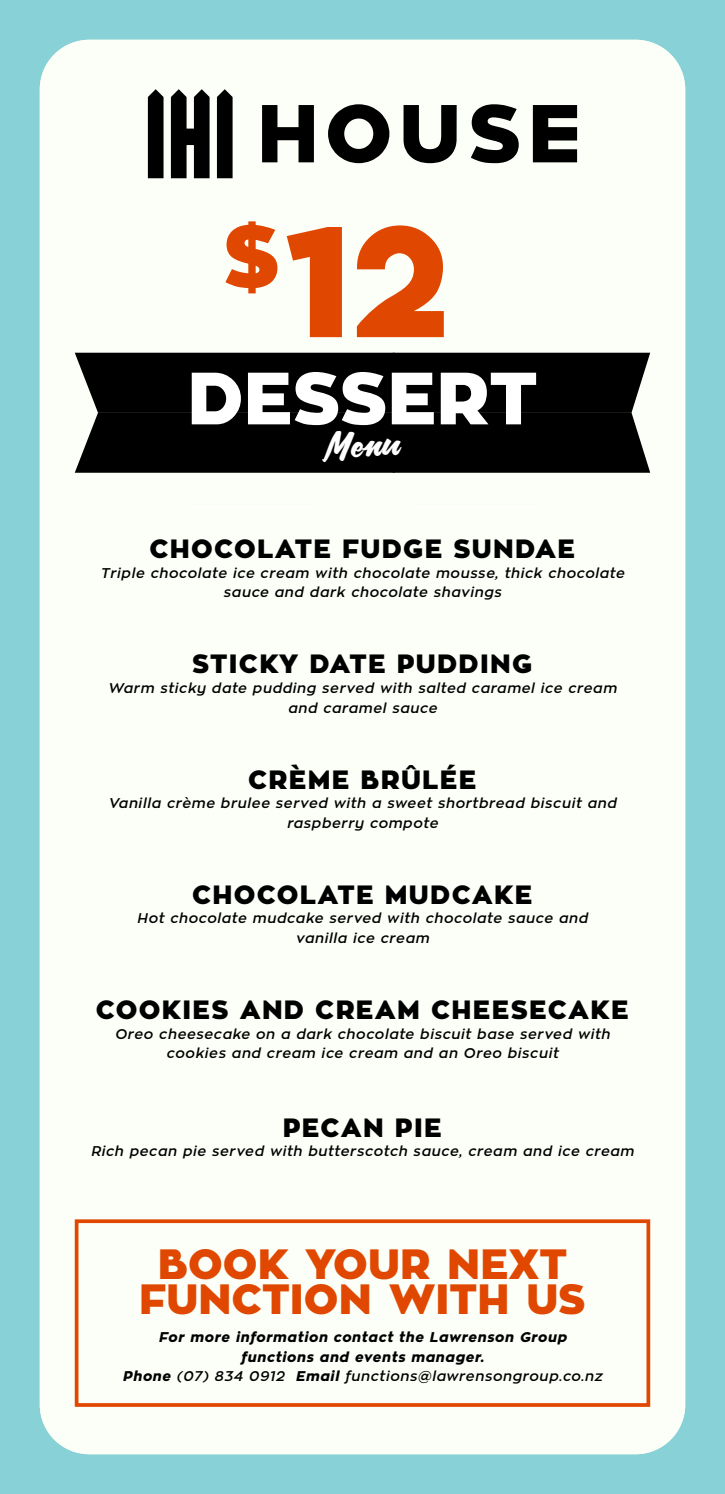
<style>
.page{position:relative;width:725px;height:1494px;background:#fff}
.page>*{position:absolute;margin:0;border:0;box-sizing:border-box;transform-origin:0 0}
.t1{font:900 156.1px "Zona Pro";color:#e04700}
.t2{font:900 73.15px "Zona Pro";color:#fff}
.t3{font:900 42px "Zona Pro";color:#e04700}
.t4{font:36.57px "Carosello";color:#fff}
.t5{font:900 26.25px "Zona Pro";letter-spacing:.05em;color:#000}
.t6{font:italic 600 14px/19.6px "Zona Pro";letter-spacing:.05em;color:#000;text-align:center}
.t7{font:italic 800 14px "Zona Pro";letter-spacing:.05em;color:#000}
.s1{font-weight:800}
</style>
<div class="page">
<div style="left:0;top:0;width:724px;height:1493px;background:#88d1d7"></div>
<div style="left:40px;top:40px;width:645px;height:1413px;background:#fcfff8;border-radius:50px"></div>
<svg style="left:148px;top:89px;width:15px;height:89px"></svg>
<svg style="left:171px;top:89px;width:38px;height:89px"></svg>
<svg style="left:217px;top:89px;width:15px;height:89px"></svg>
<svg style="left:262px;top:105px;width:52px;height:57px"></svg>
<svg style="left:328px;top:104px;width:61px;height:59px"></svg>
<svg style="left:403px;top:105px;width:53px;height:58px"></svg>
<svg style="left:470px;top:104px;width:48px;height:59px"></svg>
<svg style="left:532px;top:105px;width:45px;height:57px"></svg>
<div style="left:75px;top:1219px;width:575px;height:187px;border:4px solid #e04700"></div>
<div style="left:75px;top:353px;width:575px;height:119px;background:#000"></div>
<hr style="left:188px;top:506px;width:126px;height:2px;background:#fff">
<hr style="left:415px;top:506px;width:121px;height:2px;background:#fff">
<p class="t1" style="left:221px;top:178px;width:229px"><sup>$</sup>12</p>
<p class="t2" style="left:187px;top:350px;width:351px">DESSERT</p>
<p class="t4" style="left:326px;top:428px;width:74px;rotate:-3deg">Menu</p>
<p class="t5" style="left:149px;top:531px;width:427px">CHOCOLATE FUDGE SUNDAE</p>
<p class="t6" style="left:100px;top:563px;width:525px">Triple chocolate ice cream with chocolate mousse, thick chocolate sauce and dark chocolate shavings</p>
<p class="t5" style="left:192px;top:646px;width:341px">STICKY DATE PUDDING</p>
<p class="t6" style="left:108px;top:678px;width:509px">Warm sticky date pudding served with salted caramel ice cream</p>
<p class="t6" style="left:287px;top:697px;width:150px">and caramel sauce</p>
<p class="t5" style="left:248px;top:761px;width:229px">CRÈME BRÛLÉE</p>
<p class="t6" style="left:108px;top:793px;width:509px">Vanilla crème brulee served with a sweet shortbread biscuit and raspberry compote</p>
<p class="t5" style="left:192px;top:877px;width:342px">CHOCOLATE MUDCAKE</p>
<p class="t6" style="left:137px;top:908px;width:452px">Hot chocolate mudcake served with chocolate sauce and</p>
<p class="t6" style="left:295px;top:928px;width:135px">vanilla ice cream</p>
<p class="t5" style="left:96px;top:992px;width:534px">COOKIES AND CREAM CHEESECAKE</p>
<p class="t6" style="left:115px;top:1023px;width:496px">Oreo cheesecake on a dark chocolate biscuit base served with cookies and cream ice cream and an Oreo biscuit</p>
<p class="t5" style="left:283px;top:1109px;width:160px">PECAN PIE</p>
<p class="t6" style="left:91px;top:1141px;width:544px">Rich pecan pie served with butterscotch sauce, cream and ice cream</p>
<p class="t3" style="left:158px;top:1236px;width:410px">BOOK YOUR NEXT</p>
<p class="t3" style="left:139px;top:1271px;width:447px">FUNCTION WITH US</p>
<p class="t7" style="left:158px;top:1327px;width:409px">For more information contact the Lawrenson Group</p>
<p class="t7" style="left:241px;top:1347px;width:244px">functions and events manager.</p>
<p class="t6" style="left:123px;top:1365px;width:481px"><span class="s1">Phone</span> (07) 834 0912 <span class="s1">Email</span> functions@lawrensongroup.co.nz</p>
</div>
